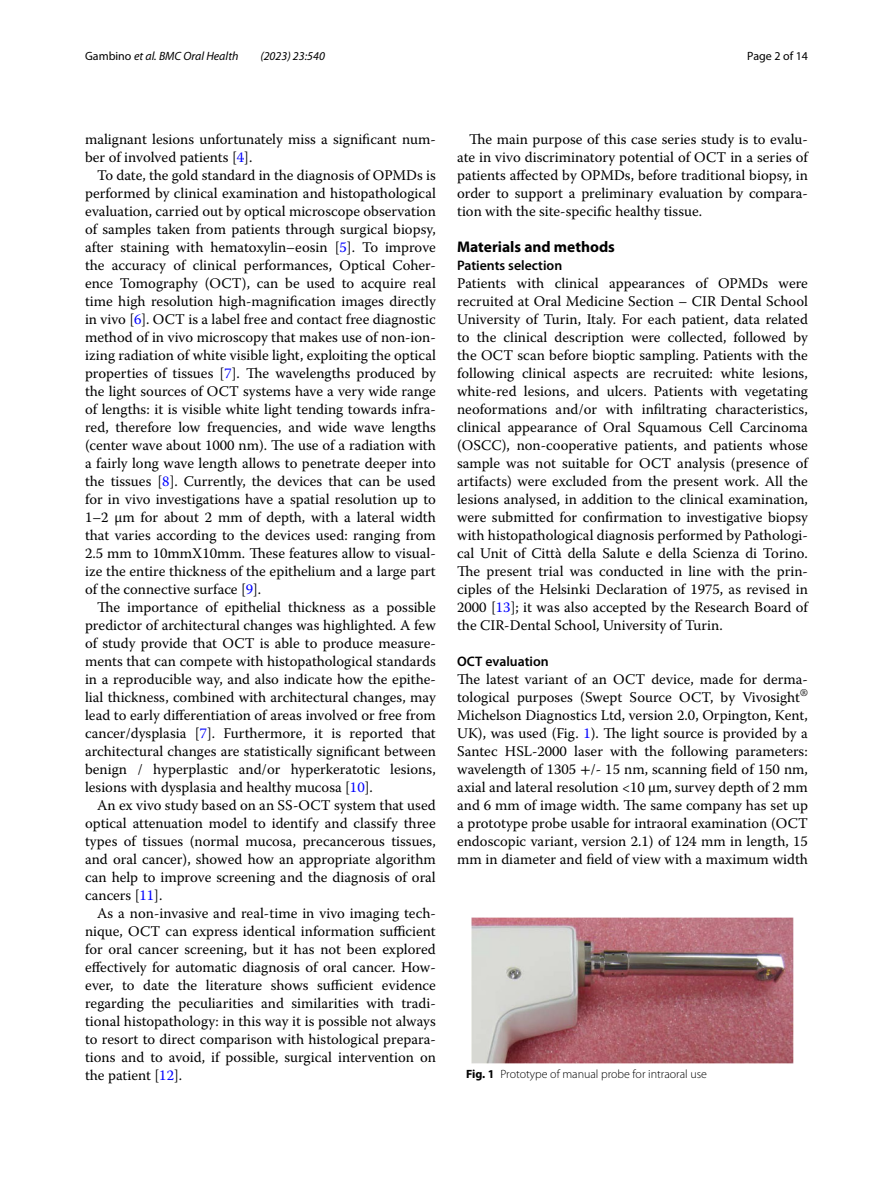
<style>
.page{position:relative;width:893px;height:1187px;background:#fff}
.page>*{position:absolute;margin:0;border:0;box-sizing:border-box;transform-origin:0 0}
.t1{font:700 15.45px "Myriad Pro";color:#000}
.t2{font:14.7px/18px "Warnock Pro";color:#000;text-align:justify}
.t3{font:600 13.8px "Myriad Pro";color:#000}
.t4{font:300 12px "Myriad Pro";color:#000}
.t5{font:italic 12px "Myriad Pro";color:#000}
.t6{font:12px "Myriad Pro";color:#000}
.s1{font-style:normal}
.s2{color:#00f}
.s3{font-family:"STIX"}
.s4{font-weight:700}
</style>
<div class="page">
<img style="left:472px;top:917px;width:321px;height:146px">
<p class="t5" style="left:85px;top:48px;width:155px"><span class="s1">Gambino</span> et al. BMC Oral Health</p>
<p class="t5" style="left:260px;top:48px;width:66px">(2023) 23:540</p>
<p class="t6" style="left:747px;top:48px;width:62px">Page 2 of 14</p>
<p class="t2" style="left:85px;top:130px;width:352px">malignant lesions unfortunately miss a significant num&shy;ber of involved patients [<span class="s2">4</span>].</p>
<p class="t2" style="left:85px;top:166px;width:352px;text-indent:12px">To date, the gold standard in the diagnosis of OPMDs is performed by clinical examination and histopathological evaluation, carried out by optical microscope observation of samples taken from patients through surgical biopsy, after staining with hematoxylin–eosin [<span class="s2">5</span>]. To improve the accuracy of clinical performances, Optical Coher&shy;ence Tomography (OCT), can be used to acquire real time high resolution high-magnification images directly in vivo [<span class="s2">6</span>]. OCT is a label free and contact free diagnostic method of in vivo microscopy that makes use of non-ion&shy;izing radiation of white visible light, exploiting the optical properties of tissues [<span class="s2">7</span>]. The wavelengths produced by the light sources of OCT systems have a very wide range of lengths: it is visible white light tending towards infra&shy;red, therefore low frequencies, and wide wave lengths (center wave about 1000 nm). The use of a radiation with a fairly long wave length allows to penetrate deeper into the tissues [<span class="s2">8</span>]. Currently, the devices that can be used for in vivo investigations have a spatial resolution up to 1–2 µm for about 2 mm of depth, with a lateral width that varies according to the devices used: ranging from 2.5 mm to 10mmX10mm. These features allow to visual&shy;ize the entire thickness of the epithelium and a large part of the connective surface [<span class="s2">9</span>].</p>
<p class="t2" style="left:85px;top:598px;width:352px;text-indent:12px">The importance of epithelial thickness as a possible predictor of architectural changes was highlighted. A few of study provide that OCT is able to produce measure&shy;ments that can compete with histopathological standards in a reproducible way, and also indicate how the epithe&shy;lial thickness, combined with architectural changes, may lead to early differentiation of areas involved or free from cancer/dysplasia [<span class="s2">7</span>]. Furthermore, it is reported that architectural changes are statistically significant between benign / hyperplastic and/or hyperkeratotic lesions, lesions with dysplasia and healthy mucosa [<span class="s2">10</span>].</p>
<p class="t2" style="left:85px;top:796px;width:352px;text-indent:12px">An ex vivo study based on an SS-OCT system that used optical attenuation model to identify and classify three types of tissues (normal mucosa, precancerous tissues, and oral cancer), showed how an appropriate algorithm can help to improve screening and the diagnosis of oral cancers [<span class="s2">11</span>].</p>
<p class="t2" style="left:85px;top:904px;width:352px;text-indent:12px">As a non-invasive and real-time in vivo imaging tech&shy;nique, OCT can express identical information sufficient for oral cancer screening, but it has not been explored effectively for automatic diagnosis of oral cancer. How&shy;ever, to date the literature shows sufficient evidence regarding the peculiarities and similarities with tradi&shy;tional histopathology: in this way it is possible not always to resort to direct comparison with histological prepara&shy;tions and to avoid, if possible, surgical intervention on the patient [<span class="s2">12</span>].</p>
<p class="t2" style="left:457px;top:130px;width:352px;text-indent:12px">The main purpose of this case series study is to evalu&shy;ate in vivo discriminatory potential of OCT in a series of patients affected by OPMDs, before traditional biopsy, in order to support a preliminary evaluation by compara&shy;tion with the site-specific healthy tissue.</p>
<p class="t1" style="left:457px;top:236px;width:159px">Materials and methods</p>
<p class="t3" style="left:457px;top:256px;width:107px">Patients selection</p>
<p class="t2" style="left:457px;top:274px;width:352px">Patients with clinical appearances of OPMDs were recruited at Oral Medicine Section – CIR Dental School University of Turin, Italy. For each patient, data related to the clinical description were collected, followed by the OCT scan before bioptic sampling. Patients with the following clinical aspects are recruited: white lesions, white-red lesions, and ulcers. Patients with vegetating neoformations and/or with infiltrating characteristics, clinical appearance of Oral Squamous Cell Carcinoma (OSCC), non-cooperative patients, and patients whose sample was not suitable for OCT analysis (presence of artifacts) were excluded from the present work. All the lesions analysed, in addition to the clinical examination, were submitted for confirmation to investigative biopsy with histopathological diagnosis performed by Pathologi&shy;cal Unit of Città della Salute e della Scienza di Torino.<br>The present trial was conducted in line with the prin&shy;ciples of the Helsinki Declaration of 1975, as revised in 2000 [<span class="s2">13</span>]; it was also accepted by the Research Board of the CIR-Dental School, University of Turin.</p>
<p class="t3" style="left:457px;top:652px;width:93px">OCT evaluation</p>
<p class="t2" style="left:457px;top:670px;width:352px">The latest variant of an OCT device, made for derma&shy;tological purposes (Swept Source OCT, by Vivosight<sup>® </sup>Michelson Diagnostics Ltd, version 2.0, Orpington, Kent, UK), was used (Fig. <span class="s2">1</span>). The light source is provided by a Santec HSL-2000 laser with the following parameters: wavelength of 1305 <span class="s3">+</span>/- 15 nm, scanning field of 150 nm, axial and lateral resolution &lt;10 μm, survey depth of 2 mm and 6 mm of image width. The same company has set up a prototype probe usable for intraoral examination (OCT endoscopic variant, version 2.1) of 124 mm in length, 15 mm in diameter and field of view with a maximum width</p>
<p class="t4" style="left:466px;top:1067px;width:242px"><span class="s4">Fig. 1</span> Prototype of manual probe for intraoral use</p>
</div>
